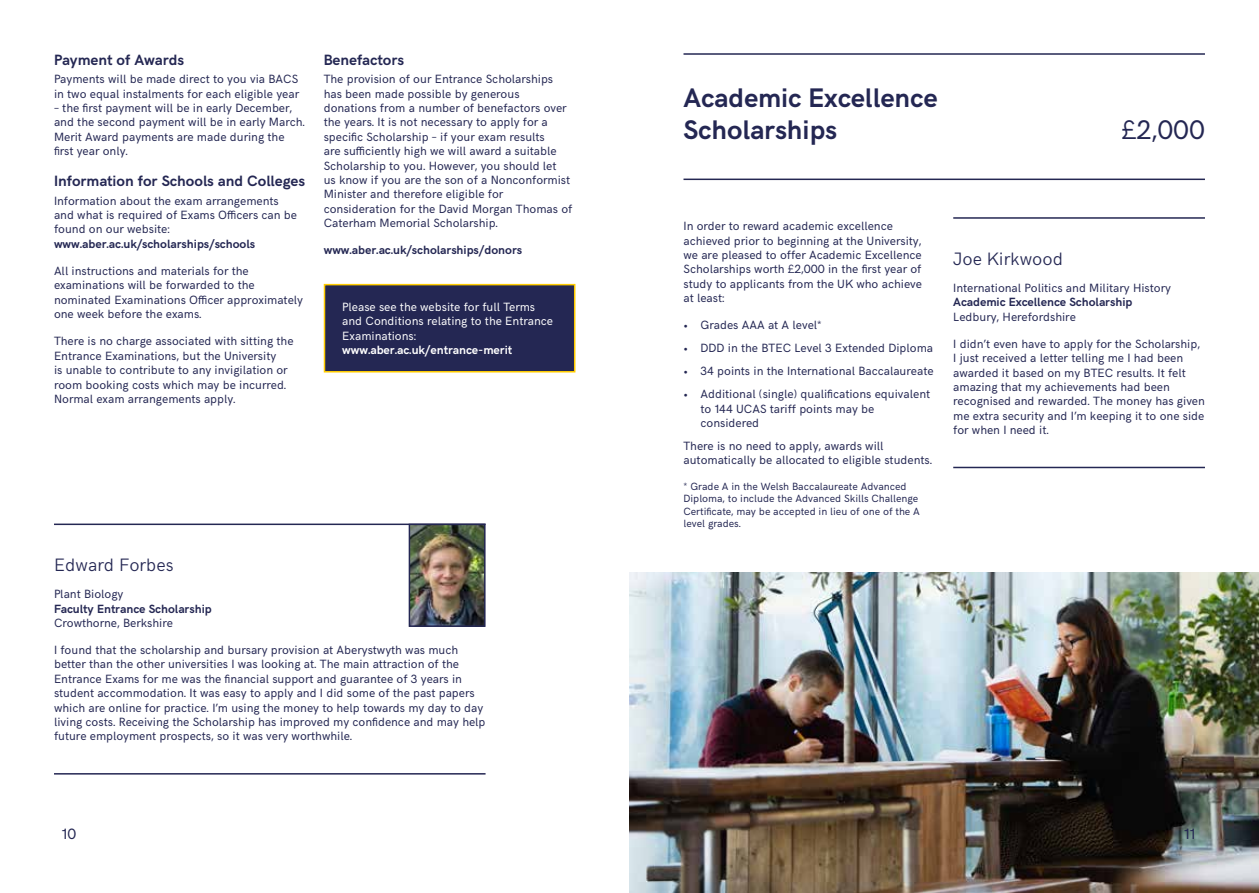
<style>
.page{position:relative;width:1259px;height:893px;background:#fff}
.page>*{position:absolute;margin:0;border:0;box-sizing:border-box;transform-origin:0 0}
.t1{font:700 27px/32.4px "HK Grotesk";color:#242753}
.t2{font:27px "HK Grotesk";color:#242753}
.t3{font:300 18px "HK Grotesk";color:#242753}
.t4{font:700 15px "HK Grotesk";color:#242753}
.t5{font:15px "HK Grotesk";color:#242753}
.t6{font:12px/14.4px "HK Grotesk";color:#242753}
.t7{font:700 12px "HK Grotesk";color:#242753}
.t8{font:12px/14.4px "HK Grotesk";color:#fff}
.t9{font:700 12px "HK Grotesk";color:#fff}
.t10{font:10.5px/12.6px "HK Grotesk";color:#242753}
</style>
<div class="page">
<img style="left:629px;top:573px;width:630px;height:320px">
<div style="left:324px;top:285px;width:251px;height:87px;background:#242753"></div>
<div style="left:324px;top:284px;width:251px;height:88px;border:2px solid #fc0"></div>
<hr style="left:54px;top:773px;width:431px;height:2px;background:#242753">
<hr style="left:54px;top:524px;width:431px;height:1px;background:#242753">
<img style="left:412px;top:527px;width:70px;height:97px">
<div style="left:409px;top:524px;width:76px;height:103px;border:2px solid #242753"></div>
<hr style="left:683px;top:179px;width:522px;height:1px;background:#242753">
<hr style="left:683px;top:53px;width:522px;height:2px;background:#242753">
<hr style="left:953px;top:467px;width:252px;height:1px;background:#242753">
<hr style="left:953px;top:217px;width:252px;height:2px;background:#242753">
<p class="t4" style="left:54px;top:48px;width:132px">Payment of Awards</p>
<p class="t6" style="left:54px;top:71px;width:247px">Payments will be made direct to you via BACS in two equal instalments for each eligible year</p>
<p class="t6" style="left:54px;top:100px;width:252px">– the first payment will be in early December, and the second payment will be in early March.<br>Merit Award payments are made during the first year only.</p>
<p class="t4" style="left:54px;top:170px;width:252px">Information for Schools and Colleges</p>
<p class="t6" style="left:54px;top:192px;width:244px">Information about the exam arrangements and what is required of Exams Officers can be found on our website:</p>
<p class="t7" style="left:54px;top:235px;width:203px">www.aber.ac.uk/scholarships/schools</p>
<p class="t6" style="left:54px;top:263px;width:250px">All instructions and materials for the examinations will be forwarded to the nominated Examinations Officer approximately one week before the exams.</p>
<p class="t6" style="left:54px;top:333px;width:241px">There is no charge associated with sitting the Entrance Examinations, but the University<br>is unable to contribute to any invigilation or room booking costs which may be incurred.<br>Normal exam arrangements apply.</p>
<p class="t4" style="left:324px;top:48px;width:82px">Benefactors</p>
<p class="t6" style="left:324px;top:71px;width:250px">The provision of our Entrance Scholarships has been made possible by generous donations from a number of benefactors over the years. It is not necessary to apply for a specific Scholarship – if your exam results<br>are sufficiently high we will award a suitable Scholarship to you. However, you should let<br>us know if you are the son of a Nonconformist Minister and therefore eligible for consideration for the David Morgan Thomas of Caterham Memorial Scholarship.</p>
<p class="t7" style="left:324px;top:241px;width:200px">www.aber.ac.uk/scholarships/donors</p>
<p class="t8" style="left:342px;top:298px;width:212px">Please see the website for full Terms and Conditions relating to the Entrance<br>Examinations:</p>
<p class="t9" style="left:342px;top:341px;width:171px">www.aber.ac.uk/entrance-merit</p>
<h2 class="t3" style="left:54px;top:551px;width:121px">Edward Forbes</h2>
<p class="t6" style="left:54px;top:586px;width:71px">Plant Biology</p>
<p class="t7" style="left:54px;top:599px;width:159px">Faculty Entrance Scholarship</p>
<p class="t6" style="left:54px;top:615px;width:120px">Crowthorne, Berkshire</p>
<p class="t6" style="left:54px;top:642px;width:433px">I found that the scholarship and bursary provision at Aberystwyth was much better than the other universities I was looking at. The main attraction of the Entrance Exams for me was the financial support and guarantee of 3 years in student accommodation. It was easy to apply and I did some of the past papers which are online for practice. I’m using the money to help towards my day to day living costs. Receiving the Scholarship has improved my confidence and may help future employment prospects, so it was very worthwhile.</p>
<h1 class="t1" style="left:683px;top:79px;width:255px">Academic Excellence<br>Scholarships</h1>
<h1 class="t2" style="left:1122px;top:110px;width:84px">£2,000</h1>
<p class="t6" style="left:683px;top:218px;width:240px">In order to reward academic excellence achieved prior to beginning at the University, we are pleased to offer Academic Excellence Scholarships worth £2,000 in the first year of study to applicants from the UK who achieve at least:</p>
<p class="t6" style="left:683px;top:317px;width:140px">• Grades AAA at A level*</p>
<p class="t6" style="left:683px;top:340px;width:251px">• DDD in the BTEC Level 3 Extended Diploma</p>
<p class="t6" style="left:683px;top:363px;width:251px">• 34 points in the International Baccalaureate</p>
<p class="t6" style="left:700px;top:386px;width:231px;text-indent:-17px">• Additional (single) qualifications equivalent to 144 UCAS tariff points may be considered</p>
<p class="t6" style="left:683px;top:438px;width:250px">There is no need to apply, awards will automatically be allocated to eligible students.</p>
<p class="t10" style="left:683px;top:479px;width:238px">* Grade A in the Welsh Baccalaureate Advanced Diploma, to include the Advanced Skills Challenge Certificate, may be accepted in lieu of one of the A level grades.</p>
<h2 class="t3" style="left:953px;top:245px;width:111px">Joe Kirkwood</h2>
<p class="t6" style="left:953px;top:279px;width:219px">International Politics and Military History</p>
<p class="t7" style="left:953px;top:293px;width:181px">Academic Excellence Scholarship</p>
<p class="t6" style="left:953px;top:308px;width:124px">Ledbury, Herefordshire</p>
<p class="t6" style="left:953px;top:335px;width:253px">I didn’t even have to apply for the Scholarship, I just received a letter telling me I had been awarded it based on my BTEC results. It felt amazing that my achievements had been recognised and rewarded. The money has given me extra security and I’m keeping it to one side for when I need it.</p>
<p class="t5" style="left:62px;top:822px;width:16px">10</p>
<p class="t5" style="left:1184px;top:822px;width:13px">11</p>
</div>
